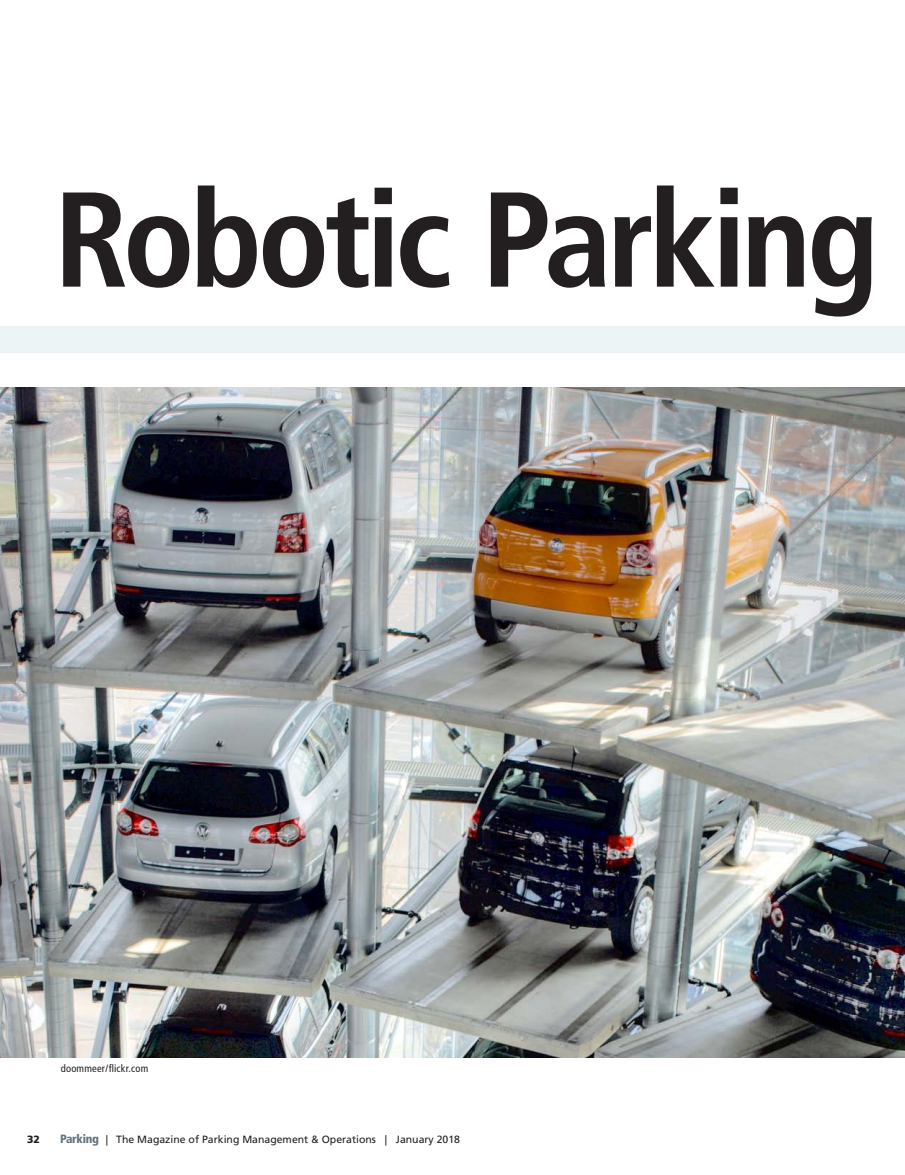
<style>
.page{position:relative;width:905px;height:1175px;background:#fff}
.page>*{position:absolute;margin:0;border:0;box-sizing:border-box;transform-origin:0 0}
.body{font:700 condensed 134.85px "Frutiger";letter-spacing:-.04em;color:#231f20}
.t1{font:10.5px "Frutiger";color:#231f20}
.department_body{font:condensed 10.5px "Frutiger";letter-spacing:.02em;color:#231f20}
.t2{font:900 10.5px "Frutiger";color:#231f20}
.s1{font-weight:900;font-stretch:condensed;font-size:12px;color:#64737f}
</style>
<div class="page">
<div style="left:0;top:326px;width:904px;height:26px;background:#edf4f5"></div>
<img style="left:0;top:387px;width:904px;height:670px">
<p class="body" style="left:54px;top:160px;width:826px">Robotic Parking</p>
<p class="department_body" style="left:61px;top:1062px;width:89px">doommeer/flickr.com</p>
<p class="t2" style="left:27px;top:1133px;width:14px">32</p>
<p class="t1" style="left:60px;top:1133px;width:401px"><span class="s1">Parking</span> | The Magazine of Parking Management &amp; Operations | January 2018</p>
</div>
